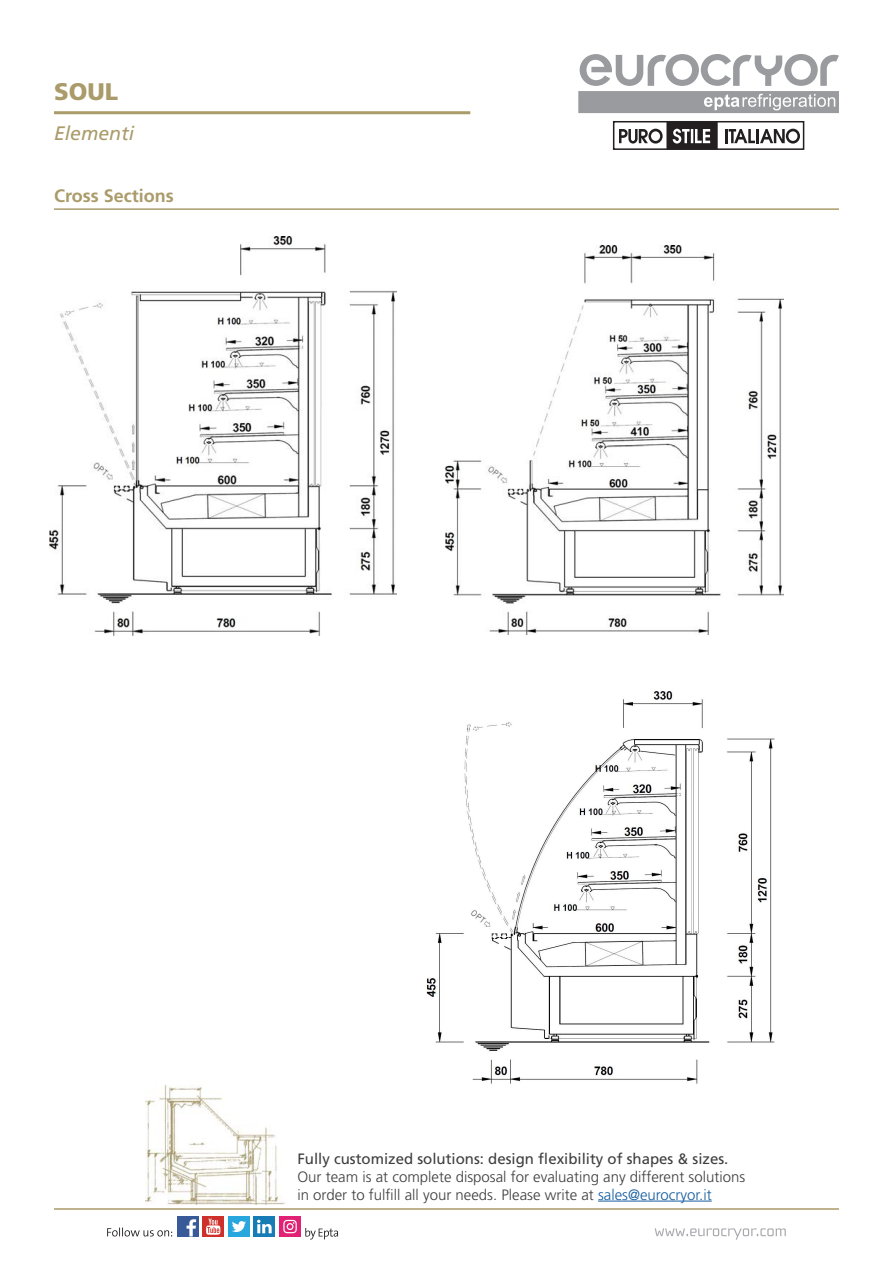
<style>
.page{position:relative;width:893px;height:1263px;background:#fff}
.page>*{position:absolute;margin:0;border:0;box-sizing:border-box;transform-origin:0 0}
.t1{font:900 24px "Frutiger LT Std";color:#aa9b6a}
.t2{font:italic 19.5px "Frutiger LT Std";color:#aa9b6a}
.t3{font:700 18px "Frutiger LT Std";color:#aa9b6a}
.t4{font:300 15px/18px "Frutiger LT Std";color:#3e3e3f}
.t5{font:15px "Frutiger LT Std";color:#3e3e3f}
.s1{color:#175d9e}
</style>
<div class="page">
<svg style="left:578px;top:54px;width:261px;height:59px"></svg>
<hr style="left:54px;top:111px;width:416px;height:3px;background:#aa9b6a">
<hr style="left:54px;top:208px;width:785px;height:2px;background:#aa9b6a">
<hr style="left:54px;top:1208px;width:785px;height:2px;background:#aa9b6a">
<svg style="left:655px;top:1228px;width:131px;height:12px"></svg>
<div style="left:203px;top:1216px;width:21px;height:21px;background:#ce312c"></div>
<svg style="left:206px;top:1218px;width:14px;height:17px"></svg>
<div style="left:177px;top:1216px;width:21px;height:21px;background:#395a99"></div>
<svg style="left:187px;top:1219px;width:9px;height:17px"></svg>
<div style="left:254px;top:1216px;width:21px;height:21px;background:#177bb5"></div>
<svg style="left:257px;top:1220px;width:15px;height:13px"></svg>
<div style="left:228px;top:1216px;width:22px;height:21px;background:#28a7df"></div>
<svg style="left:232px;top:1221px;width:14px;height:11px"></svg>
<svg style="left:107px;top:1227px;width:65px;height:9px"></svg>
<svg style="left:305px;top:1228px;width:33px;height:11px"></svg>
<div style="left:279px;top:1216px;width:22px;height:21px;background:#e02174"></div>
<svg style="left:283px;top:1220px;width:14px;height:13px"></svg>
<img style="left:146px;top:1084px;width:139px;height:120px">
<hr style="left:598px;top:1201px;width:114px;height:1px;background:#175d9e">
<div style="left:613px;top:121px;width:191px;height:29px;border:2px solid #231f20"></div>
<svg style="left:619px;top:121px;width:99px;height:29px"></svg>
<svg style="left:725px;top:129px;width:75px;height:15px"></svg>
<img style="left:50px;top:236px;width:346px;height:399px">
<img style="left:446px;top:245px;width:337px;height:389px">
<img style="left:426px;top:691px;width:349px;height:393px">
<h1 class="t1" style="left:54px;top:77px;width:66px">SOUL</h1>
<h2 class="t2" style="left:54px;top:122px;width:82px">Elementi</h2>
<p class="t3" style="left:54px;top:185px;width:121px">Cross Sections</p>
<p class="t5" style="left:297px;top:1149px;width:432px">Fully customized solutions: design flexibility of shapes &amp; sizes.</p>
<p class="t4" style="left:297px;top:1167px;width:449px">Our team is at complete disposal for evaluating any different solutions in order to fulfill all your needs. Please write at <span class="s1">sales@eurocryor.it</span></p>
</div>
